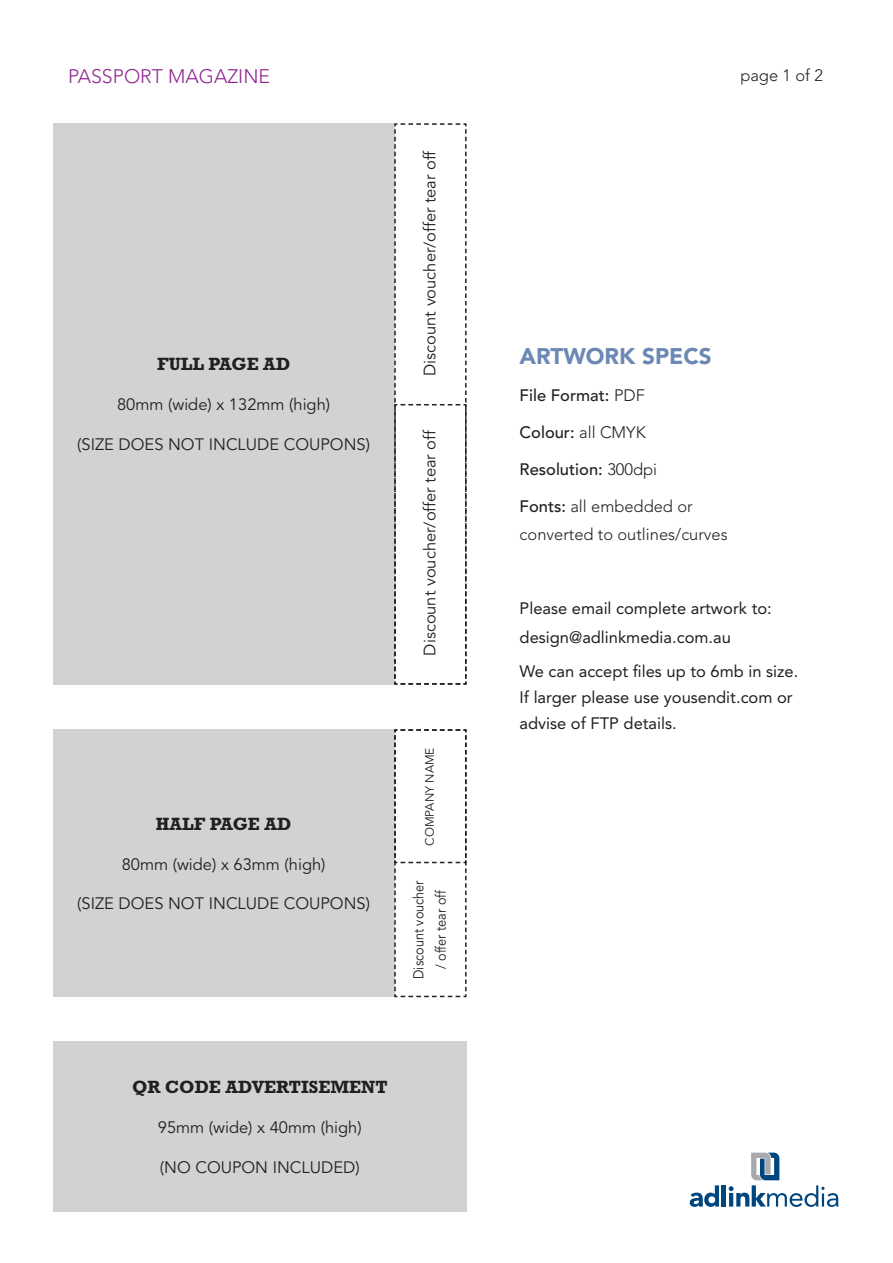
<style>
.page{position:relative;width:893px;height:1263px;background:#fff}
.page>*{position:absolute;margin:0;border:0;box-sizing:border-box;transform-origin:0 0}
.t1{font:900 22.5px "Avenir LT Std";color:#6b89b4}
.t2{font:300 19.5px "Avenir LT Std";color:#90268f}
.t3{font:700 18px "Rockwell Std";color:#231f20}
.t4{font:16.5px "Avenir LT Std";color:#231f20}
.t5{font:16.5px/25.8px "Avenir LT Std";color:#231f20}
.t6{font:300 16.5px/28.5px "Avenir LT Std";color:#231f20}
.t7{font:500 16.5px "Avenir LT Std";color:#231f20}
.t8{font:14.25px/22.5px "Avenir LT Std";color:#231f20;text-align:center;scale:.89 1}
.t9{font:12px "Avenir LT Std";color:#231f20}
.s1{font-weight:300}
.s2{font-weight:500}
</style>
<div class="page">
<svg style="left:690px;top:1185px;width:29px;height:22px"></svg>
<hr style="left:722px;top:1185px;width:4px;height:21px;background:#00467e">
<svg style="left:729px;top:1152px;width:109px;height:55px"></svg>
<div style="left:53px;top:1042px;width:414px;height:170px;background:#d1d2d4"></div>
<div style="left:53px;top:123px;width:341px;height:562px;background:#d1d2d4"></div>
<svg style="left:394px;top:123px;width:73px;height:562px"></svg>
<div style="left:53px;top:729px;width:341px;height:268px;background:#d1d2d4"></div>
<svg style="left:394px;top:729px;width:73px;height:269px"></svg>
<p class="t2" style="left:68px;top:65px;width:204px">PASSPORT MAGAZINE</p>
<p class="t6" style="left:740px;top:61px;width:84px">page 1 of 2</p>
<p class="t3" style="left:157px;top:354px;width:135px">FULL PAGE AD</p>
<p class="t4" style="left:117px;top:395px;width:215px">80mm (wide) x 132mm (high)</p>
<p class="t4" style="left:77px;top:435px;width:294px">(SIZE DOES NOT INCLUDE COUPONS)</p>
<p class="t3" style="left:156px;top:813px;width:137px">HALF PAGE AD</p>
<p class="t4" style="left:122px;top:854px;width:205px">80mm (wide) x 63mm (high)</p>
<p class="t4" style="left:77px;top:894px;width:294px">(SIZE DOES NOT INCLUDE COUPONS)</p>
<p class="t4" style="left:420px;top:376px;width:227px;rotate:-90deg">Discount voucher/offer tear off</p>
<p class="t4" style="left:420px;top:656px;width:227px;rotate:-90deg">Discount voucher/offer tear off</p>
<p class="t9" style="left:423px;top:846px;width:100px;rotate:-90deg">COMPANY NAME</p>
<p class="t8" style="left:408px;top:979px;width:112px;rotate:-90deg">Discount voucher / offer tear off</p>
<p class="t3" style="left:132px;top:1076px;width:257px">QR CODE ADVERTISEMENT</p>
<p class="t4" style="left:158px;top:1118px;width:205px">95mm (wide) x 40mm (high)</p>
<p class="t4" style="left:160px;top:1157px;width:201px">(NO COUPON INCLUDED)</p>
<h1 class="t1" style="left:520px;top:342px;width:194px">ARTWORK SPECS</h1>
<p class="t7" style="left:520px;top:385px;width:127px">File Format: <span class="s1">PDF</span></p>
<p class="t7" style="left:520px;top:422px;width:128px">Colour: <span class="s1">all CMYK</span></p>
<p class="t7" style="left:520px;top:459px;width:139px">Resolution: <span class="s1">300dpi</span></p>
<p class="t6" style="left:520px;top:492px;width:210px"><span class="s2">Fonts:</span> all embedded or converted to outlines/curves</p>
<p class="t5" style="left:520px;top:594px;width:254px;line-height:28.5px">Please email complete artwork to: design@adlinkmedia.com.au</p>
<p class="t5" style="left:520px;top:658px;width:280px">We can accept files up to 6mb in size.<br>If larger please use yousendit.com or advise of FTP details.</p>
</div>
